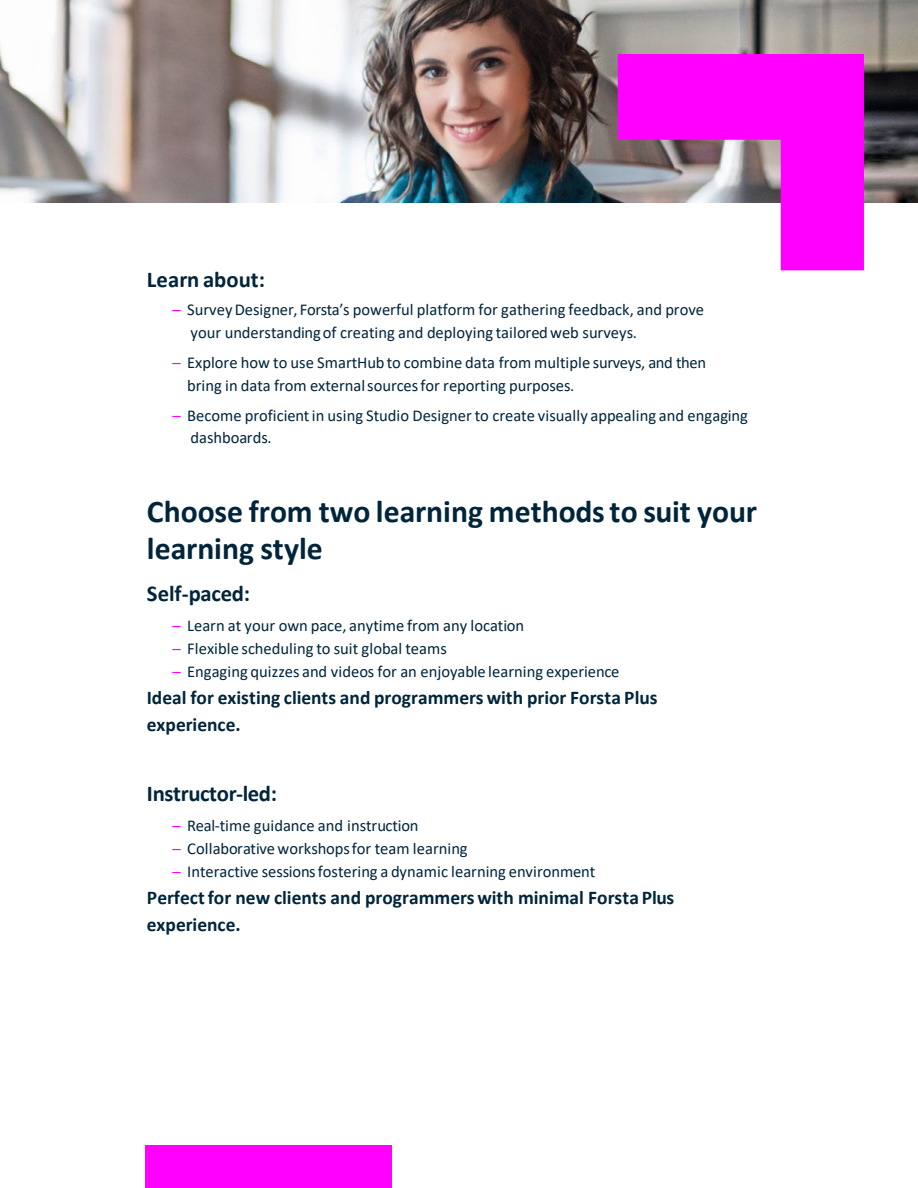
<style>
.page{position:relative;width:918px;height:1188px;background:#fff}
.page>*{position:absolute;margin:0;border:0;box-sizing:border-box;transform-origin:0 0}
.t1{font:700 31.65px/37.5px "Calibri";letter-spacing:-.005em;color:#00253b}
.t2{font:700 22.65px "Calibri";letter-spacing:-.01em;color:#00253b}
.t3{font:700 19.5px/27px "Calibri";color:#00253b}
.t4{font:16.5px/22.6px "Calibri";color:#00253b}
.s1{color:#f0f}
</style>
<div class="page">
<img style="left:0;top:0;width:918px;height:203px">
<svg style="left:618px;top:54px;width:246px;height:216px;fill:#f0f"></svg>
<div style="left:145px;top:1146px;width:247px;height:42px;background:#f0f"></div>
<p class="t2" style="left:147px;top:263px;width:120px">Learn about:</p>
<p class="t4" style="left:191px;top:298px;width:515px;text-indent:-18px"><span class="s1">–</span> SurveyDesigner, Forsta’s powerful platform for gathering feedback, and prove your understandingof creating and deploying tailoredweb surveys.</p>
<p class="t4" style="left:187px;top:351px;width:520px;text-indent:-15px"><span class="s1">–</span> Explore how to use SmartHubto combine data from multiple surveys, and then bring in data from externalsourcesfor reporting purposes.</p>
<p class="t4" style="left:190px;top:403px;width:559px;text-indent:-18px"><span class="s1">–</span> Become proficientin using Studio Designer to create visually appealing and engaging dashboards.</p>
<p class="t1" style="left:147px;top:492px;width:612px">Choose from two learning methodsto suit your learning style</p>
<p class="t2" style="left:147px;top:577px;width:105px">Self-paced:</p>
<p class="t4" style="left:172px;top:614px;width:353px"><span class="s1">–</span> Learn at your own pace, anytime from any location</p>
<p class="t4" style="left:172px;top:637px;width:276px"><span class="s1">–</span> Flexible scheduling to suit global teams</p>
<p class="t4" style="left:172px;top:659px;width:449px"><span class="s1">–</span> Engaging quizzes and videos for an enjoyable learning experience</p>
<p class="t3" style="left:147px;top:684px;width:512px">Ideal for existing clients and programmers with prior Forsta Plus experience.</p>
<p class="t2" style="left:147px;top:777px;width:132px">Instructor-led:</p>
<p class="t4" style="left:172px;top:814px;width:247px"><span class="s1">–</span> Real-time guidance and instruction</p>
<p class="t4" style="left:172px;top:836px;width:297px"><span class="s1">–</span> Collaborative workshopsfor team learning</p>
<p class="t4" style="left:172px;top:860px;width:424px"><span class="s1">–</span> Interactive sessionsfostering a dynamic learning environment</p>
<p class="t3" style="left:147px;top:884px;width:529px">Perfectfor new clients and programmerswith minimal Forsta Plus experience.</p>
</div>
